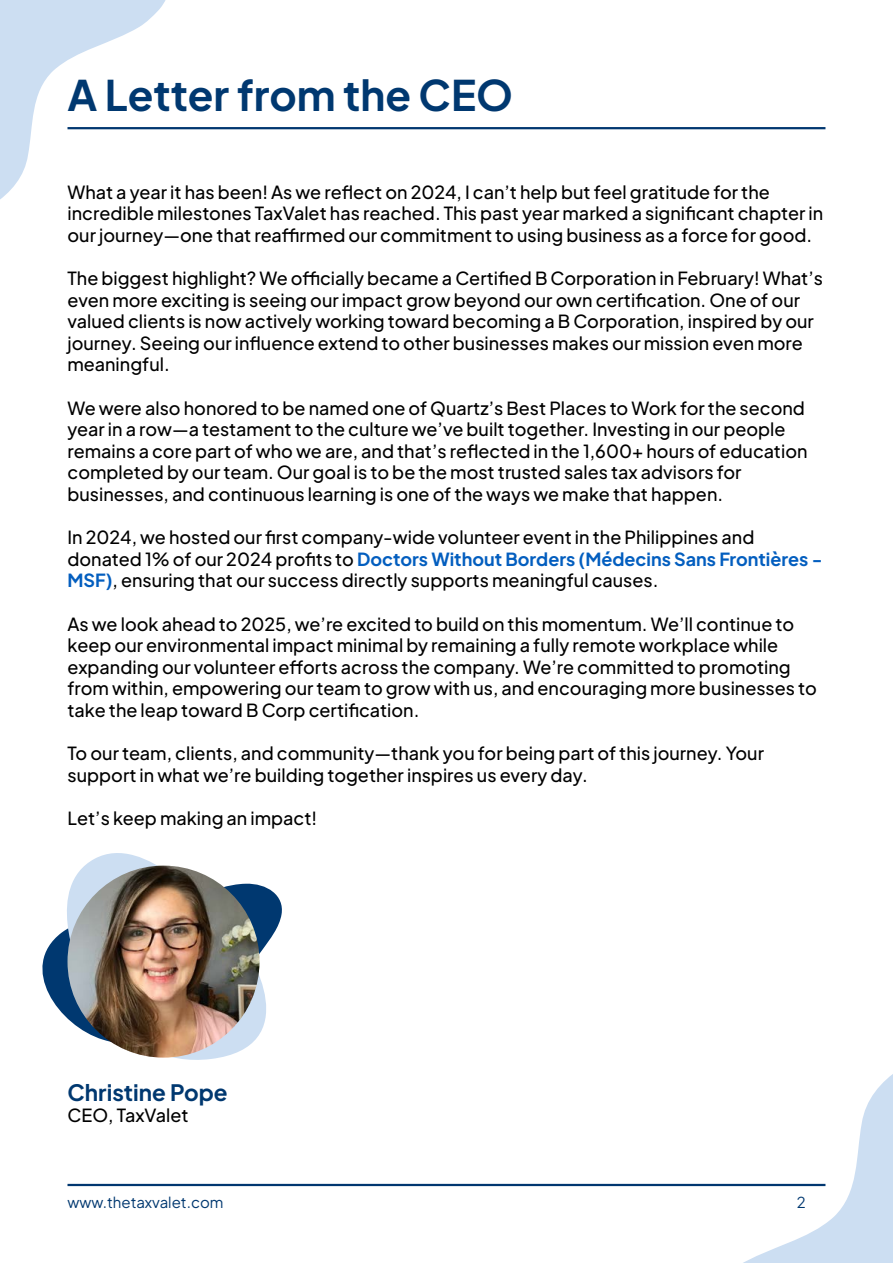
<style>
.page{position:relative;width:893px;height:1263px;background:#fff}
.page>*{position:absolute;margin:0;border:0;box-sizing:border-box;transform-origin:0 0}
.t1{font:42px "Plus Jakarta Sans";color:#003870}
.t2{font:22.5px "Plus Jakarta Sans";color:#003870}
.t3{font:18px/21.6px "Plus Jakarta Sans";color:#000}
.t4{font:15px "Plus Jakarta Sans";color:#003870}
.s1{color:#035ebf}
</style>
<div class="page">
<hr style="left:68px;top:127px;width:757px;height:2px;background:#013770">
<svg style="left:43px;top:853px;width:239px;height:207px"></svg>
<img style="left:68px;top:866px;width:192px;height:192px;border-radius:96px">
<hr style="left:68px;top:1184px;width:757px;height:2px;background:#013770">
<svg style="left:650px;top:1074px;width:243px;height:189px"></svg>
<svg style="left:0;top:0;width:219px;height:199px"></svg>
<h1 class="t1" style="left:68px;top:61px;width:447px">A Letter from the CEO</h1>
<p class="t3" style="left:68px;top:179px;width:757px">What a year it has been! As we reflect on 2024, I can’t help but feel gratitude for the incredible milestones TaxValet has reached. This past year marked a significant chapter in our journey—one that reaffirmed our commitment to using business as a force for good.</p>
<p class="t3" style="left:68px;top:266px;width:757px">The biggest highlight? We officially became a Certified B Corporation in February! What’s even more exciting is seeing our impact grow beyond our own certification. One of our valued clients is now actively working toward becoming a B Corporation, inspired by our journey. Seeing our influence extend to other businesses makes our mission even more meaningful.</p>
<p class="t3" style="left:68px;top:395px;width:741px">We were also honored to be named one of Quartz’s Best Places to Work for the second year in a row—a testament to the culture we’ve built together. Investing in our people remains a core part of who we are, and that’s reflected in the 1,600+ hours of education completed by our team. Our goal is to be the most trusted sales tax advisors for businesses, and continuous learning is one of the ways we make that happen.</p>
<p class="t3" style="left:68px;top:525px;width:756px">In 2024, we hosted our first company-wide volunteer event in the Philippines and donated 1% of our 2024 profits to <span class="s1">Doctors Without Borders (Médecins Sans Frontières -<br>MSF)</span>, ensuring that our success directly supports meaningful causes.</p>
<p class="t3" style="left:68px;top:611px;width:751px">As we look ahead to 2025, we’re excited to build on this momentum. We’ll continue to keep our environmental impact minimal by remaining a fully remote workplace while expanding our volunteer efforts across the company. We’re committed to promoting from within, empowering our team to grow with us, and encouraging more businesses to take the leap toward B Corp certification.</p>
<p class="t3" style="left:68px;top:741px;width:698px">To our team, clients, and community—thank you for being part of this journey. Your support in what we’re building together inspires us every day.</p>
<p class="t3" style="left:68px;top:806px;width:251px">Let’s keep making an impact!</p>
<p class="t2" style="left:68px;top:1074px;width:162px">Christine Pope</p>
<p class="t3" style="left:68px;top:1103px;width:123px">CEO, TaxValet</p>
<p class="t4" style="left:68px;top:1190px;width:158px">www.thetaxvalet.com</p>
<p class="t4" style="left:797px;top:1190px;width:10px">2</p>
</div>
